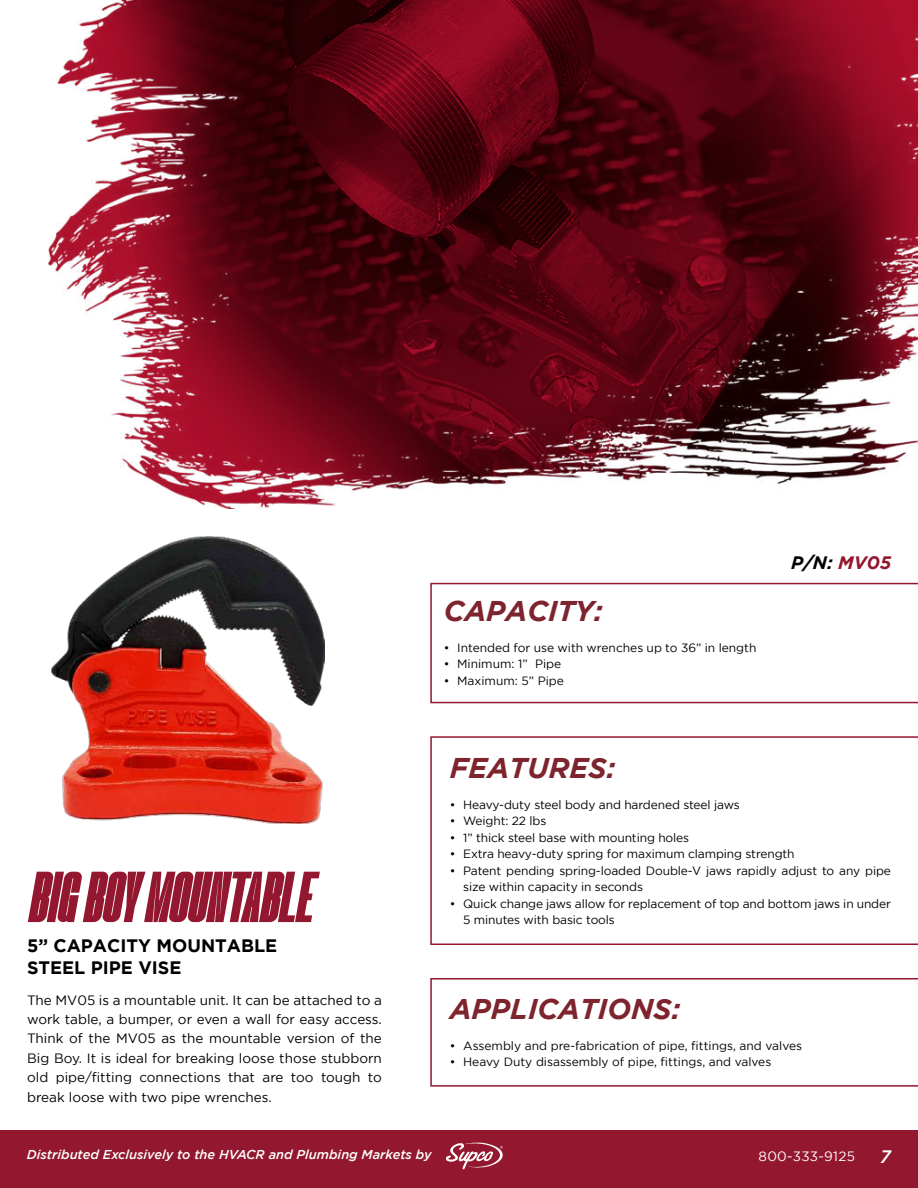
<style>
.page{position:relative;width:918px;height:1188px;background:#fff}
.page>*{position:absolute;margin:0;border:0;box-sizing:border-box;transform-origin:0 0}
.t1{font:italic 72px "Blackheat";color:#93172e}
.t2{font:italic 700 28.5px "Gotham";color:#7e242e}
.t3{font:700 18px/21.6px "Gotham";color:#000}
.t4{font:italic 700 18px "Gotham";color:#000}
.t5{font:italic 500 18px "Gotham";color:#fff}
.t6{font:13.5px/19.5px "Gotham";color:#000;text-align:justify}
.t7{font:13.5px "Gotham";letter-spacing:.02em;color:#fff}
.t8{font:italic 500 12.9px "Gotham";color:#fff}
.t9{font:12px/16.5px "Gotham";letter-spacing:-.01em;color:#000}
.s1{color:#93172e}
</style>
<div class="page">
<div style="left:0;top:1130px;width:918px;height:58px;background:#93172e"></div>
<svg style="left:446px;top:1143px;width:57px;height:26px"></svg>
<img style="left:52px;top:536px;width:273px;height:287px">
<svg style="left:430px;top:583px;width:488px;height:120px"></svg>
<svg style="left:430px;top:736px;width:488px;height:209px"></svg>
<svg style="left:430px;top:978px;width:488px;height:109px"></svg>
<img style="left:48px;top:0;width:870px;height:509px">
<h1 class="t1" style="left:27px;top:862px;width:286px">BIG BOY MOUNTABLE</h1>
<h3 class="t3" style="left:27px;top:934px;width:252px">5” CAPACITY MOUNTABLE<br>STEEL PIPE VISE</h3>
<p class="t6" style="left:27px;top:990px;width:356px">The MV05 is a mountable unit. It can be attached to a work table, a bumper, or even a wall for easy access.<br>Think of the MV05 as the mountable version of the Big Boy. It is ideal for breaking loose those stubborn old pipe/fitting connections that are too tough to break loose with two pipe wrenches.</p>
<h2 class="t2" style="left:444px;top:595px;width:161px">CAPACITY:</h2>
<p class="t9" style="left:444px;top:639px;width:314px">• Intended for use with wrenches up to 36” in length</p>
<p class="t9" style="left:444px;top:656px;width:119px">• Minimum: 1” Pipe</p>
<p class="t9" style="left:444px;top:672px;width:122px">• Maximum: 5” Pipe</p>
<h2 class="t2" style="left:450px;top:751px;width:167px">FEATURES:</h2>
<h3 class="t4" style="left:791px;top:552px;width:101px">P/N: <span class="s1">MV05</span></h3>
<p class="t9" style="left:450px;top:796px;width:292px">• Heavy-duty steel body and hardened steel jaws</p>
<p class="t9" style="left:450px;top:812px;width:98px">• Weight: 22 lbs</p>
<p class="t9" style="left:450px;top:829px;width:241px">• 1” thick steel base with mounting holes</p>
<p class="t9" style="left:450px;top:845px;width:347px">• Extra heavy-duty spring for maximum clamping strength</p>
<p class="t9" style="left:463px;top:862px;width:429px;text-indent:-14px">• Patent pending spring-loaded Double-V jaws rapidly adjust to any pipe size within capacity in seconds</p>
<p class="t9" style="left:463px;top:895px;width:429px;text-indent:-14px">• Quick change jaws allow for replacement of top and bottom jaws in under<br>5 minutes with basic tools</p>
<h2 class="t2" style="left:450px;top:993px;width:232px">APPLICATIONS:</h2>
<p class="t9" style="left:450px;top:1037px;width:354px">• Assembly and pre-fabrication of pipe, fittings, and valves</p>
<p class="t9" style="left:450px;top:1054px;width:323px">• Heavy Duty disassembly of pipe, fittings, and valves</p>
<p class="t8" style="left:27px;top:1147px;width:406px">Distributed Exclusively to the HVACR and Plumbing Markets by</p>
<p class="t7" style="left:759px;top:1149px;width:98px">800-333-9125</p>
<h3 class="t5" style="left:880px;top:1146px;width:12px">7</h3>
</div>
